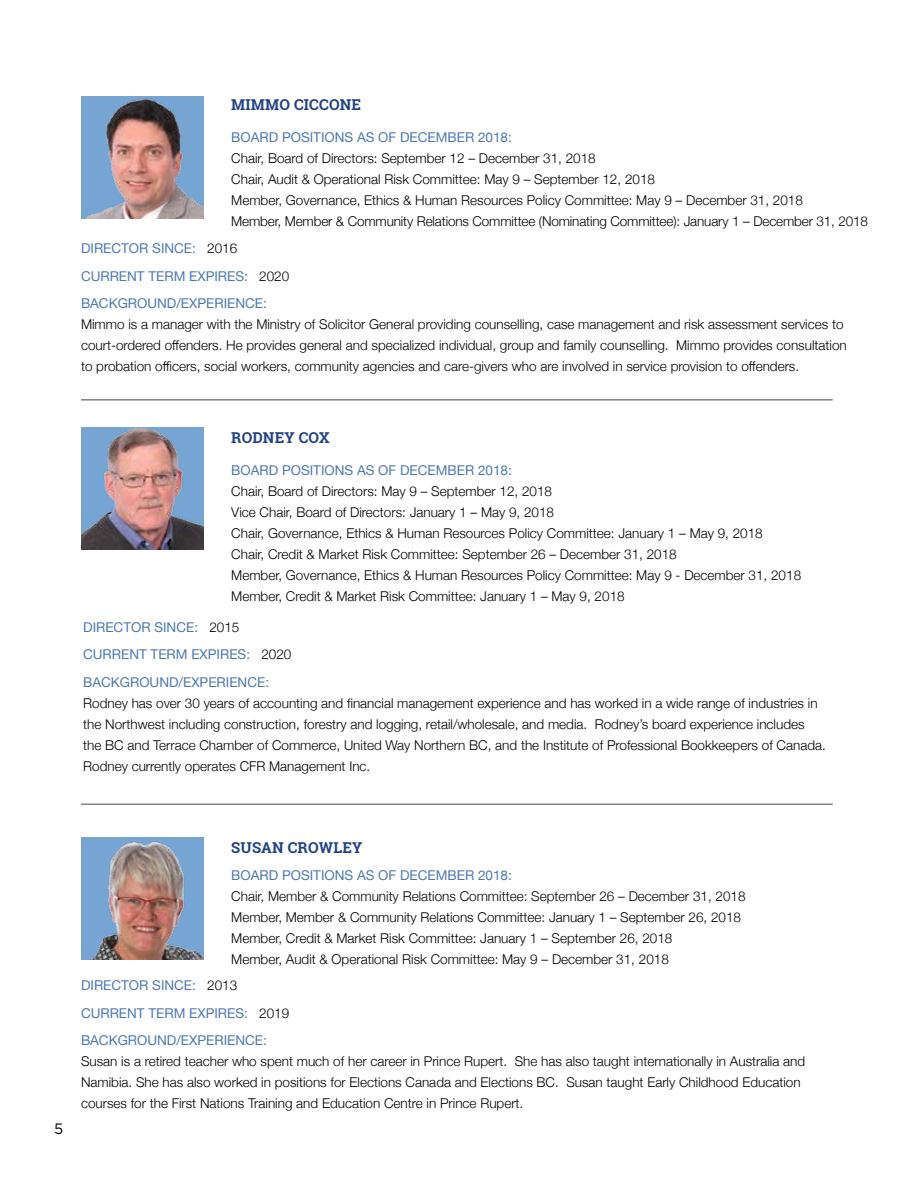
<style>
.page{position:relative;width:918px;height:1188px;background:#fff}
.page>*{position:absolute;margin:0;border:0;box-sizing:border-box;transform-origin:0 0}
.t1{font:700 15px "Roboto Slab";letter-spacing:.01em;color:#234184}
.t2{font:15px "Gotham";color:#000}
.t3{font:300 13.5px/21px "Helvetica Neue";color:#000}
.t4{font:13.5px/27.5px "Helvetica Neue";color:#4c78b4}
.s1{font-weight:300;color:#000}
</style>
<div class="page">
<hr style="left:81px;top:399px;width:752px;height:2px;background:#808285">
<hr style="left:81px;top:804px;width:752px;height:1px;background:#808285">
<img style="left:81px;top:427px;width:122px;height:123px">
<img style="left:81px;top:96px;width:122px;height:123px">
<img style="left:81px;top:837px;width:122px;height:122px">
<p class="t1" style="left:231px;top:94px;width:84px">MIMMO CICCONE</p>
<p class="t4" style="left:231px;top:124px;width:282px">BOARD POSITIONS AS OF DECEMBER 2018:</p>
<p class="t3" style="left:231px;top:147px;width:638px">Chair, Board of Directors: September 12 – December 31, 2018<br>Chair, Audit &amp; Operational Risk Committee: May 9 – September 12, 2018<br>Member, Governance, Ethics &amp; Human Resources Policy Committee: May 9 – December 31, 2018<br>Member, Member &amp; Community Relations Committee (Nominating Committee): January 1 – December 31, 2018</p>
<p class="t4" style="left:81px;top:236px;width:210px">DIRECTOR SINCE: <span class="s1">2016<br></span>CURRENT TERM EXPIRES: <span class="s1">2020<br></span>BACKGROUND/EXPERIENCE:</p>
<p class="t3" style="left:81px;top:313px;width:767px">Mimmo is a manager with the Ministry of Solicitor General providing counselling, case management and risk assessment services to court-ordered offenders. He provides general and specialized individual, group and family counselling. Mimmo provides consultation to probation officers, social workers, community agencies and care-givers who are involved in service provision to offenders.</p>
<p class="t1" style="left:231px;top:427px;width:22px">RODNE</p>
<p class="t1" style="left:284px;top:427px;width:47px">Y COX</p>
<p class="t4" style="left:231px;top:457px;width:282px">BOARD POSITIONS AS OF DECEMBER 2018:</p>
<p class="t3" style="left:231px;top:479px;width:571px">Chair, Board of Directors: May 9 – September 12, 2018<br>Vice Chair, Board of Directors: January 1 – May 9, 2018<br>Chair, Governance, Ethics &amp; Human Resources Policy Committee: January 1 – May 9, 2018<br>Chair, Credit &amp; Market Risk Committee: September 26 – December 31, 2018<br>Member, Governance, Ethics &amp; Human Resources Policy Committee: May 9 - December 31, 2018<br>Member, Credit &amp; Market Risk Committee: January 1 – May 9, 2018</p>
<p class="t4" style="left:83px;top:614px;width:210px">DIRECTOR SINCE: <span class="s1">2015<br></span>CURRENT TERM EXPIRES: <span class="s1">2020<br></span>BACKGROUND/EXPERIENCE:</p>
<p class="t3" style="left:83px;top:692px;width:744px">Rodney has over 30 years of accounting and financial management experience and has worked in a wide range of industries in the Northwest including construction, forestry and logging, retail/wholesale, and media. Rodney’s board experience includes the BC and Terrace Chamber of Commerce, United Way Northern BC, and the Institute of Professional Bookkeepers of Canada.<br>Rodney currently operates CFR Management Inc.</p>
<p class="t2" style="left:54px;top:1119px;width:11px">5</p>
<p class="t1" style="left:231px;top:837px;width:133px">SUSAN CROWLEY</p>
<p class="t4" style="left:231px;top:862px;width:282px">BOARD POSITIONS AS OF DECEMBER 2018:</p>
<p class="t3" style="left:231px;top:885px;width:516px">Chair, Member &amp; Community Relations Committee: September 26 – December 31, 2018<br>Member, Member &amp; Community Relations Committee: January 1 – September 26, 2018<br>Member, Credit &amp; Market Risk Committee: January 1 – September 26, 2018<br>Member, Audit &amp; Operational Risk Committee: May 9 – December 31, 2018</p>
<p class="t4" style="left:81px;top:973px;width:210px">DIRECTOR SINCE: <span class="s1">2013<br></span>CURRENT TERM EXPIRES: <span class="s1">2019<br></span>BACKGROUND/EXPERIENCE:</p>
<p class="t3" style="left:81px;top:1050px;width:726px">Susan is a retired teacher who spent much of her career in Prince Rupert. She has also taught internationally in Australia and<br>Namibia. She has also worked in positions for Elections Canada and Elections BC. Susan taught Early Childhood Education courses for the First Nations Training and Education Centre in Prince Rupert.</p>
</div>
